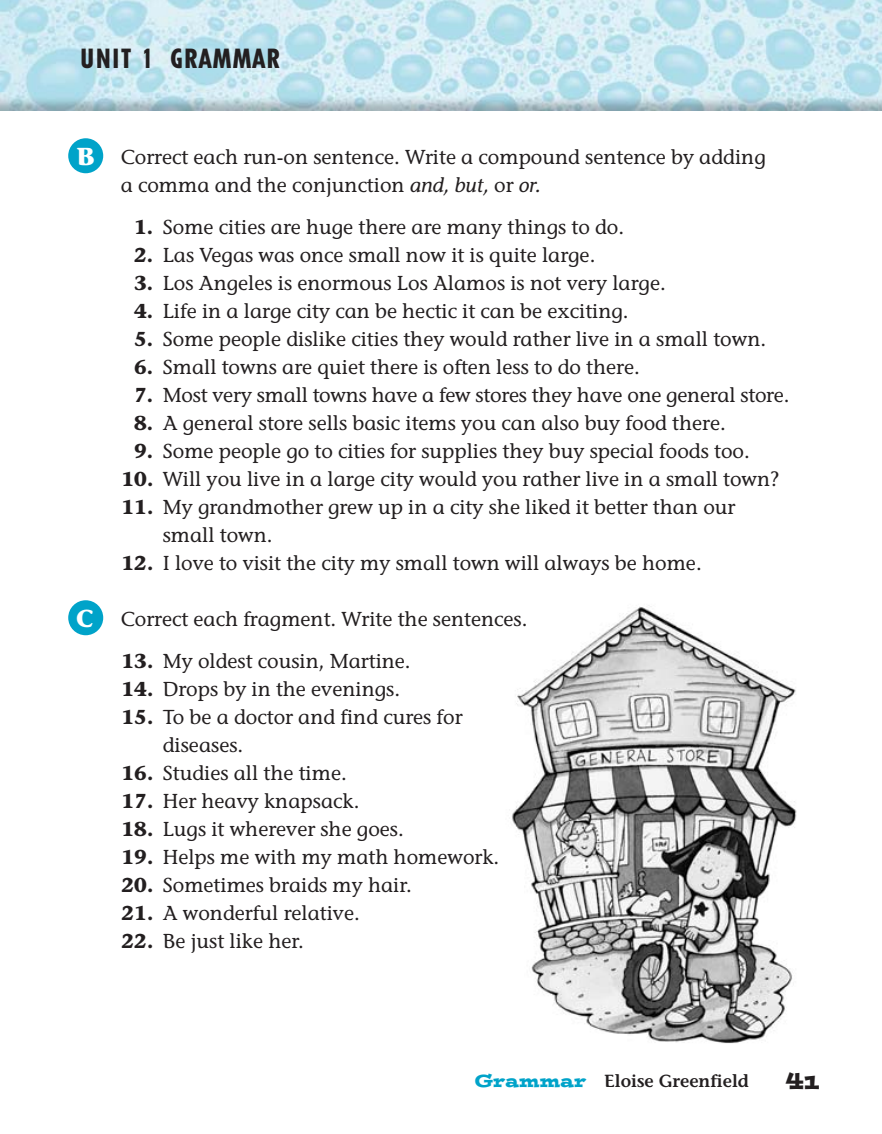
<style>
.page{position:relative;width:882px;height:1134px;background:#fff}
.page>*{position:absolute;margin:0;border:0;box-sizing:border-box;transform-origin:0 0}
.t1{font:800 condensed 26.25px "Tempo";letter-spacing:.07em;color:#231f20}
.t2{font:700 24.5px "Stone Informal";color:#fff}
.t3{font:24.5px "Postino";color:#231f20}
.t4{font:20.12px/28px "Stone Informal";color:#231f20}
.t5{font:600 17.5px "Stone Informal";color:#231f20}
.s1{font-style:italic}
.s2{font-weight:700}
.s3{font-family:"Postino";font-weight:400;color:#00a3c9}
</style>
<div class="page">
<img style="left:512px;top:605px;width:285px;height:439px">
<img style="left:0;top:0;width:882px;height:110px">
<div style="left:68px;top:600px;width:35px;height:35px;background:#00a3c9;border-radius:50%"></div>
<div style="left:68px;top:138px;width:35px;height:35px;background:#00a3c9;border-radius:50%"></div>
<h1 class="t1" style="left:80px;top:49px;width:201px">UNIT 1 GRAMMAR</h1>
<p class="t2" style="left:77px;top:146px;width:20px">B</p>
<p class="t2" style="left:76px;top:609px;width:19px">C</p>
<p class="t4" style="left:121px;top:145px;width:646px">Correct each run-on sentence. Write a compound sentence by adding a comma and the conjunction <span class="s1">and, but,</span> or <span class="s1">or.</span></p>
<p class="t4" style="left:134px;top:215px;width:491px"><span class="s2">1.</span> Some cities are huge there are many things to do.</p>
<p class="t4" style="left:134px;top:243px;width:463px"><span class="s2">2.</span> Las Vegas was once small now it is quite large.</p>
<p class="t4" style="left:134px;top:271px;width:533px"><span class="s2">3.</span> Los Angeles is enormous Los Alamos is not very large.</p>
<p class="t4" style="left:134px;top:299px;width:496px"><span class="s2">4.</span> Life in a large city can be hectic it can be exciting.</p>
<p class="t4" style="left:134px;top:327px;width:633px"><span class="s2">5.</span> Some people dislike cities they would rather live in a small town.</p>
<p class="t4" style="left:134px;top:355px;width:507px"><span class="s2">6.</span> Small towns are quiet there is often less to do there.</p>
<p class="t4" style="left:134px;top:383px;width:657px"><span class="s2">7.</span> Most very small towns have a few stores they have one general store.</p>
<p class="t4" style="left:134px;top:411px;width:593px"><span class="s2">8.</span> A general store sells basic items you can also buy food there.</p>
<p class="t4" style="left:134px;top:439px;width:617px"><span class="s2">9.</span> Some people go to cities for supplies they buy special foods too.</p>
<p class="t4" style="left:122px;top:467px;width:659px"><span class="s2">10.</span> Will you live in a large city would you rather live in a small town?</p>
<p class="t4" style="left:163px;top:495px;width:574px;text-indent:-41px"><span class="s2">11.</span> My grandmother grew up in a city she liked it better than our small town.</p>
<p class="t4" style="left:122px;top:551px;width:582px"><span class="s2">12.</span> I love to visit the city my small town will always be home.</p>
<p class="t4" style="left:121px;top:607px;width:408px">Correct each fragment. Write the sentences.</p>
<p class="t4" style="left:122px;top:649px;width:291px"><span class="s2">13.</span> My oldest cousin, Martine.</p>
<p class="t4" style="left:122px;top:677px;width:280px"><span class="s2">14.</span> Drops by in the evenings.</p>
<p class="t4" style="left:163px;top:705px;width:301px;text-indent:-41px"><span class="s2">15.</span> To be a doctor and find cures for diseases.</p>
<p class="t4" style="left:122px;top:761px;width:227px"><span class="s2">16.</span> Studies all the time.</p>
<p class="t4" style="left:122px;top:789px;width:239px"><span class="s2">17.</span> Her heavy knapsack.</p>
<p class="t4" style="left:122px;top:817px;width:284px"><span class="s2">18.</span> Lugs it wherever she goes.</p>
<p class="t4" style="left:122px;top:845px;width:379px"><span class="s2">19.</span> Helps me with my math homework.</p>
<p class="t4" style="left:122px;top:873px;width:292px"><span class="s2">20.</span> Sometimes braids my hair.</p>
<p class="t4" style="left:122px;top:901px;width:240px"><span class="s2">21.</span> A wonderful relative.</p>
<p class="t4" style="left:122px;top:929px;width:184px"><span class="s2">22.</span> Be just like her.</p>
<p class="t5" style="left:474px;top:1074px;width:276px"><span class="s3">Grammar</span> Eloise Greenfield</p>
<p class="t3" style="left:786px;top:1072px;width:35px">41</p>
</div>
